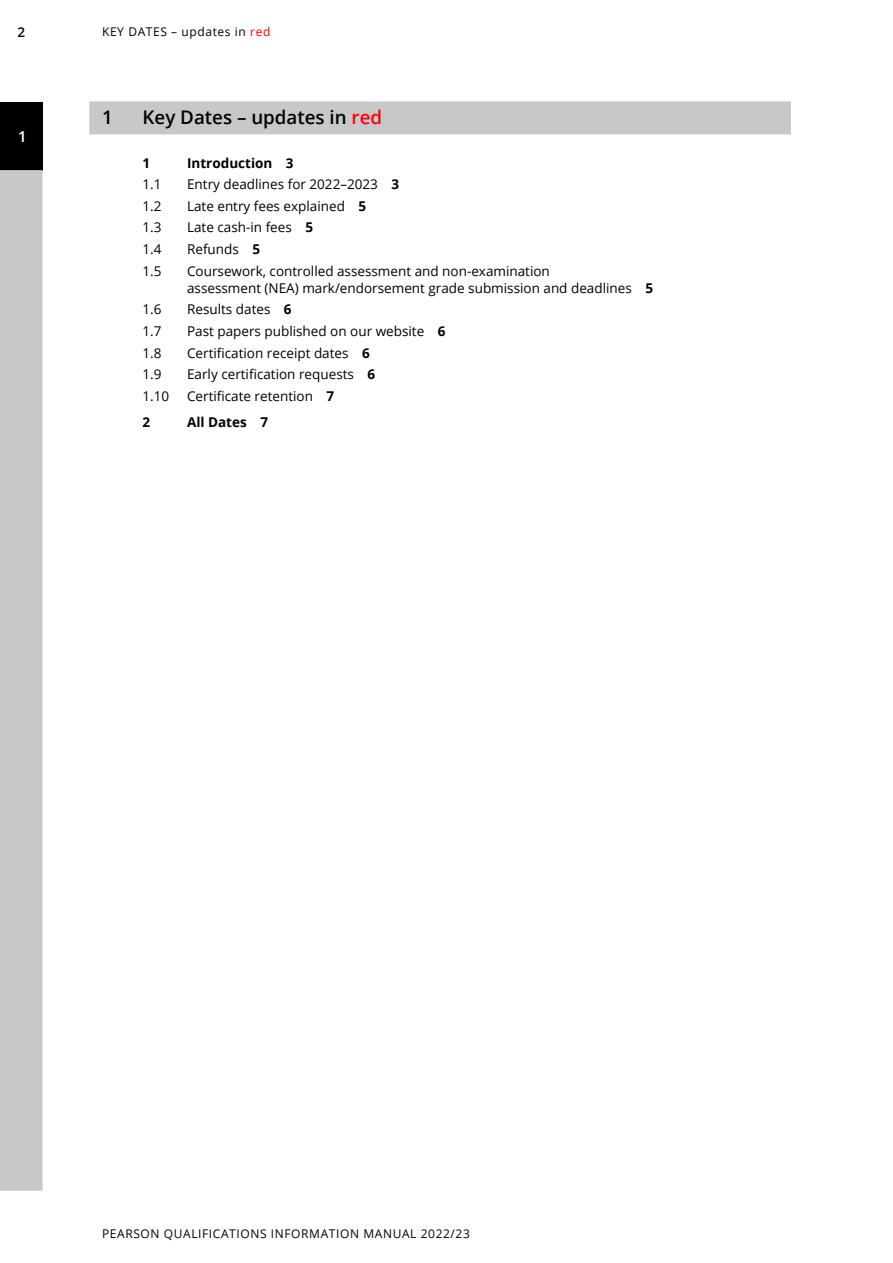
<style>
.page{position:relative;width:893px;height:1263px;background:#fff}
.page>*{position:absolute;margin:0;border:0;box-sizing:border-box;transform-origin:0 0}
.Section_heading{font:600 18.75px "Open Sans";color:#000}
.t1{font:600 15px "Open Sans";color:#fff}
.t2{font:13.5px/17.2px "Open Sans";color:#000}
.t3{font:700 13.5px "Open Sans";color:#000}
.t4{font:600 13.5px "Open Sans";color:#000}
.t5{font:12px "Open Sans";letter-spacing:.05em;color:#000}
.s1{color:#f00}
.s2{font-weight:700}
</style>
<div class="page">
<div style="left:0;top:102px;width:43px;height:68px;background:#000"></div>
<div style="left:0;top:170px;width:43px;height:1021px;background:#c7c8ca"></div>
<div style="left:89px;top:101px;width:702px;height:33px;background:#c7c8ca"></div>
<p class="t4" style="left:17px;top:23px;width:9px">2</p>
<p class="t5" style="left:102px;top:24px;width:170px">KEY DATES – updates in <span class="s1">red</span></p>
<p class="t1" style="left:18px;top:126px;width:10px">1</p>
<p class="Section_heading" style="left:102px;top:104px;width:12px">1</p>
<p class="Section_heading" style="left:143px;top:104px;width:241px">Key Dates – updates in <span class="s1">red</span></p>
<p class="t3" style="left:143px;top:153px;width:9px">1</p>
<p class="t3" style="left:187px;top:153px;width:108px">Introduction 3</p>
<p class="t2" style="left:143px;top:175px;width:21px">1.1</p>
<p class="t2" style="left:187px;top:175px;width:214px">Entry deadlines for 2022–2023 <span class="s2">3</span></p>
<p class="t2" style="left:143px;top:197px;width:21px">1.2</p>
<p class="t2" style="left:187px;top:197px;width:181px">Late entry fees explained <span class="s2">5</span></p>
<p class="t2" style="left:143px;top:219px;width:21px">1.3</p>
<p class="t2" style="left:187px;top:219px;width:127px">Late cash-in fees <span class="s2">5</span></p>
<p class="t2" style="left:143px;top:240px;width:21px">1.4</p>
<p class="t2" style="left:187px;top:240px;width:74px">Refunds <span class="s2">5</span></p>
<p class="t2" style="left:143px;top:262px;width:21px">1.5</p>
<p class="t2" style="left:187px;top:262px;width:467px">Coursework, controlled assessment and non-examination<br>assessment (NEA) mark/endorsement grade submission and deadlines <span class="s2">5</span></p>
<p class="t2" style="left:143px;top:301px;width:21px">1.6</p>
<p class="t2" style="left:187px;top:301px;width:106px">Results dates <span class="s2">6</span></p>
<p class="t2" style="left:143px;top:322px;width:21px">1.7</p>
<p class="t2" style="left:187px;top:322px;width:260px">Past papers published on our website <span class="s2">6</span></p>
<p class="t2" style="left:143px;top:344px;width:21px">1.8</p>
<p class="t2" style="left:187px;top:344px;width:184px">Certification receipt dates <span class="s2">6</span></p>
<p class="t2" style="left:143px;top:365px;width:21px">1.9</p>
<p class="t2" style="left:187px;top:365px;width:190px">Early certification requests <span class="s2">6</span></p>
<p class="t2" style="left:143px;top:387px;width:28px">1.10</p>
<p class="t2" style="left:187px;top:387px;width:149px">Certificate retention <span class="s2">7</span></p>
<p class="t3" style="left:143px;top:412px;width:9px">2</p>
<p class="t3" style="left:187px;top:412px;width:82px">All Dates 7</p>
<p class="t5" style="left:102px;top:1225px;width:369px">PEARSON QUALIFICATIONS INFORMATION MANUAL 2022/23</p>
</div>
